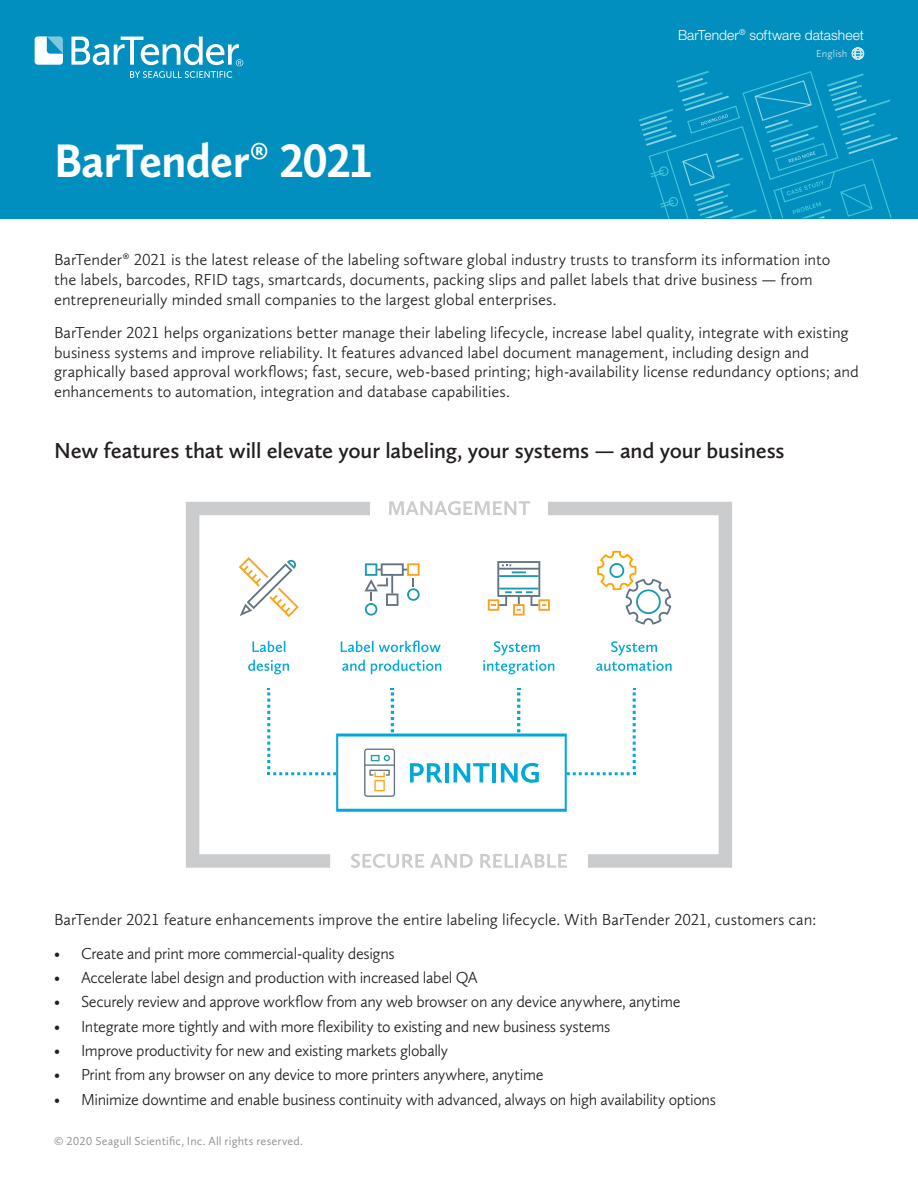
<style>
.page{position:relative;width:918px;height:1188px;background:#fff}
.page>*{position:absolute;margin:0;border:0;box-sizing:border-box;transform-origin:0 0}
.Headline{font:700 48.75px "Calluna Sans";letter-spacing:-.02em;color:#fff;scale:.96 1}
.Release_Notes_-_Subh{font:600 22.5px "Calluna Sans";letter-spacing:-.005em;color:#231f20}
.Release_Notes_-_Body{font:300 16.5px/19.8px "Calluna Sans";letter-spacing:-.005em;color:#231f20}
.Release_Notes_-_Body-2{font:300 16.5px "Calluna Sans";letter-spacing:-.025em;color:#231f20}
.Headline-2{font:300 13.8px "Helvetica Neue LT Std";letter-spacing:.005em;color:#fff}
.t1{font:12px "Calluna Sans";letter-spacing:.015em;color:#939598}
.t2{font:300 10.5px "Calluna Sans";letter-spacing:.01em;color:#fff}
</style>
<div class="page">
<svg style="left:389px;top:501px;width:141px;height:14px"></svg>
<svg style="left:370px;top:854px;width:54px;height:14px"></svg>
<svg style="left:430px;top:854px;width:43px;height:14px"></svg>
<svg style="left:480px;top:854px;width:68px;height:14px"></svg>
<svg style="left:483px;top:641px;width:64px;height:33px"></svg>
<svg style="left:488px;top:561px;width:60px;height:55px"></svg>
<svg style="left:370px;top:640px;width:71px;height:12px"></svg>
<svg style="left:371px;top:660px;width:70px;height:14px"></svg>
<svg style="left:370px;top:563px;width:50px;height:53px"></svg>
<svg style="left:370px;top:688px;width:178px;height:124px"></svg>
<svg style="left:548px;top:502px;width:184px;height:366px"></svg>
<svg style="left:186px;top:502px;width:184px;height:366px"></svg>
<div style="left:0;top:0;width:918px;height:218px;background:#008fbe"></div>
<svg style="left:639px;top:71px;width:259px;height:147px"></svg>
<svg style="left:35px;top:36px;width:28px;height:29px"></svg>
<svg style="left:71px;top:37px;width:172px;height:41px"></svg>
<svg style="left:852px;top:47px;width:12px;height:13px"></svg>
<p class="Headline-2" style="left:678px;top:26px;width:187px">BarTender<sup>®</sup> software datasheet</p>
<p class="Headline" style="left:54px;top:131px;width:332px">BarTender® 2021</p>
<p class="t2" style="left:816px;top:47px;width:33px">English</p>
<p class="Release_Notes_-_Body" style="left:54px;top:249px;width:778px">BarTender® 2021 is the latest release of the labeling software global industry trusts to transform its information into the labels, barcodes, RFID tags, smartcards, documents, packing slips and pallet labels that drive business — from entrepreneurially minded small companies to the largest global enterprises.</p>
<p class="Release_Notes_-_Body" style="left:54px;top:322px;width:807px">BarTender 2021 helps organizations better manage their labeling lifecycle, increase label quality, integrate with existing business systems and improve reliability. It features advanced label document management, including design and graphically based approval workflows; fast, secure, web-based printing; high-availability license redundancy options; and enhancements to automation, integration and database capabilities.</p>
<p class="Release_Notes_-_Subh" style="left:54px;top:436px;width:732px">New features that will elevate your labeling, your systems — and your business</p>
<p class="Release_Notes_-_Body" style="left:54px;top:910px;width:764px">BarTender 2021 feature enhancements improve the entire labeling lifecycle. With BarTender 2021, customers can:</p>
<p class="Release_Notes_-_Body-2" style="left:54px;top:943px;width:342px">• Create and print more commercial-quality designs</p>
<p class="Release_Notes_-_Body" style="left:54px;top:967px;width:425px">• Accelerate label design and production with increased label QA</p>
<p class="Release_Notes_-_Body" style="left:54px;top:992px;width:628px">• Securely review and approve workflow from any web browser on any device anywhere, anytime</p>
<p class="Release_Notes_-_Body" style="left:54px;top:1016px;width:558px">• Integrate more tightly and with more flexibility to existing and new business systems</p>
<p class="Release_Notes_-_Body" style="left:54px;top:1040px;width:396px">• Improve productivity for new and existing markets globally</p>
<p class="Release_Notes_-_Body" style="left:54px;top:1065px;width:491px">• Print from any browser on any device to more printers anywhere, anytime</p>
<p class="Release_Notes_-_Body" style="left:54px;top:1089px;width:663px">• Minimize downtime and enable business continuity with advanced, always on high availability options</p>
<p class="t1" style="left:54px;top:1133px;width:250px">© 2020 Seagull Scientific, Inc. All rights reserved.</p>
</div>
